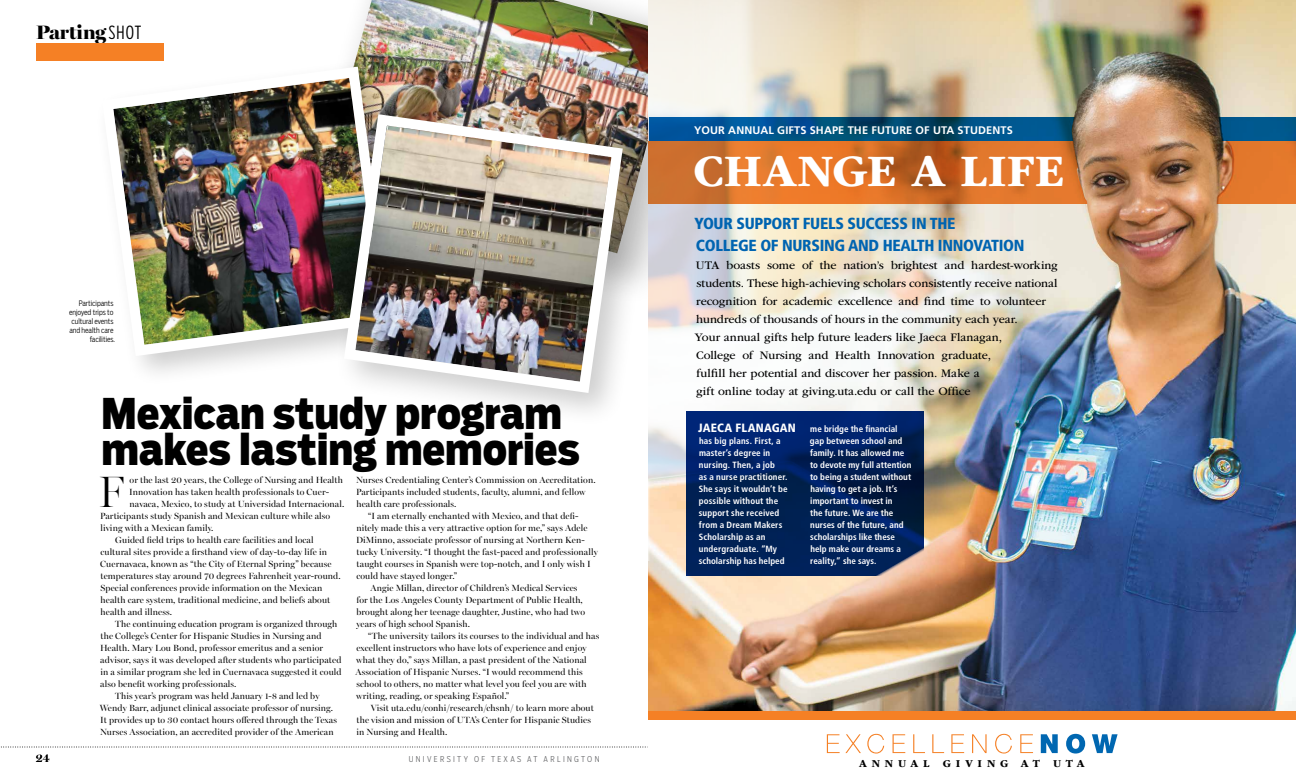
<style>
.page{position:relative;width:1296px;height:783px;background:#fff}
.page>*{position:absolute;margin:0;border:0;box-sizing:border-box;transform-origin:0 0}
.t1{font:700 47px "ITC Garamond Std";color:#fff}
.t2{font:300 44.1px "Miller Banner";color:#000}
.t3{font:900 42px/36px "Salvo Sans Cond";letter-spacing:-.005em;color:#000}
.t4{font:900 19.5px "Miller Banner";letter-spacing:-.005em;color:#000}
.t5{font:900 condensed 16px/22px "Frutiger LT Std";letter-spacing:-.02em;color:#0064b1}
.t6{font:12px/18px "ITC Garamond Std";letter-spacing:-.005em;color:#000}
.t7{font:900 condensed 12px "Frutiger LT Std";letter-spacing:.02em;color:#fff}
.t8{font:600 12px "Miller Banner";color:#000}
.t9{font:700 11px "Frutiger LT Std";letter-spacing:.01em;color:#fff}
.t10{font:700 11px "ITC Garamond Std";letter-spacing:.44em;color:#000}
.t11{font:9px/12px "Miller Banner";letter-spacing:.01em;color:#000}
.t12{font:700 condensed 9px/12px "Frutiger LT Std";letter-spacing:.005em;color:#fff}
.t13{font:300 8px "Salvo Sans Cond";letter-spacing:.295em;color:#636466}
.t14{font:300 7.5px/9px "Salvo Sans Cond";letter-spacing:-.005em;color:#000;text-align:right}
.s1{font-family:"Salvo Sans Extra Cond";font-weight:300;font-size:18px}
</style>
<div class="page">
<div style="left:334px;top:104px;width:323px;height:323px;background:#000;opacity:.2"></div>
<img style="left:353px;top:0;width:295px;height:253px">
<img style="left:1037px;top:0;width:259px;height:711px">
<svg style="left:648px;top:0;width:389px;height:311px;background:#e5ddcb"></svg>
<img style="left:648px;top:311px;width:458px;height:400px">
<svg style="left:686px;top:411px;width:238px;height:165px;background:#00205a"></svg>
<div style="left:648px;top:711px;width:648px;height:9px;background:#f58025"></div>
<svg style="left:1px;top:747px;width:647px;height:1px"></svg>
<div style="left:93px;top:58px;width:329px;height:329px;background:#000;opacity:.2"></div>
<img style="left:96px;top:61px;width:301px;height:301px">
<div style="left:36px;top:44px;width:128px;height:18px;background:#f58025"></div>
<img style="left:338px;top:109px;width:290px;height:290px">
<svg style="left:649px;top:117px;width:647px;height:24px;background:#005085"></svg>
<svg style="left:648px;top:141px;width:648px;height:63px;background:#d97129"></svg>
<img style="left:1072px;top:53px;width:167px;height:239px">
<img style="left:812px;top:536px;width:176px;height:104px">
<svg style="left:827px;top:734px;width:34px;height:19px"></svg>
<svg style="left:867px;top:734px;width:17px;height:20px"></svg>
<svg style="left:893px;top:734px;width:12px;height:19px"></svg>
<svg style="left:913px;top:734px;width:12px;height:19px"></svg>
<svg style="left:932px;top:734px;width:12px;height:19px"></svg>
<svg style="left:951px;top:734px;width:13px;height:19px"></svg>
<svg style="left:972px;top:734px;width:15px;height:19px"></svg>
<svg style="left:995px;top:734px;width:17px;height:20px"></svg>
<svg style="left:1020px;top:734px;width:13px;height:19px"></svg>
<svg style="left:1041px;top:734px;width:17px;height:19px"></svg>
<svg style="left:1066px;top:734px;width:19px;height:20px"></svg>
<svg style="left:1092px;top:734px;width:26px;height:19px"></svg>
<p class="t4" style="left:36px;top:21px;width:107px">Parting<span class="s1">SHOT</span></p>
<p class="t14" style="left:69px;top:299px;width:47px">Participants enjoyed trips to cultural events and health care facilities.</p>
<p class="t3" style="left:101px;top:396px;width:480px">Mexican study program makes lasting memories</p>
<h3 class="t8" style="left:36px;top:751px;width:15px">24</h3>
<p class="t2" style="left:98px;top:465px;width:28px">F</p>
<p class="t11" style="left:130px;top:474px;width:215px">or the last 20 years, the College of Nursing and Health</p>
<p class="t11" style="left:129px;top:486px;width:201px">Innovation has taken health professionals to Cuer-</p>
<p class="t11" style="left:130px;top:498px;width:216px">navaca, Mexico, to study at Universidad Internacional.</p>
<p class="t11" style="left:100px;top:510px;width:232px">Participants study Spanish and Mexican culture while also</p>
<p class="t11" style="left:100px;top:522px;width:115px">living with a Mexican family.</p>
<p class="t11" style="left:115px;top:534px;width:200px">Guided feld trips to health care facilities and local</p>
<p class="t11" style="left:100px;top:546px;width:228px">cultural sites provide a frsthand view of day-to-day life in</p>
<p class="t11" style="left:100px;top:558px;width:233px">Cuernavaca, known as “the City of Eternal Spring” because</p>
<p class="t11" style="left:101px;top:570px;width:242px">temperatures stay around 70 degrees Fahrenheit year-round.</p>
<p class="t11" style="left:101px;top:582px;width:223px">Special conferences provide information on the Mexican</p>
<p class="t11" style="left:101px;top:594px;width:231px">health care system, traditional medicine, and beliefs about</p>
<p class="t11" style="left:101px;top:606px;width:73px">health and illness.</p>
<p class="t11" style="left:100px;top:618px;width:243px;text-indent:15px">The continuing education program is organized through the College’s Center for Hispanic Studies in Nursing and Health. Mary Lou Bond, professor emeritus and a senior advisor, says it was developed afer students who participated in a similar program she led in Cuernavaca suggested it could also beneft working professionals.</p>
<p class="t11" style="left:100px;top:690px;width:239px;text-align:center">This year’s program was held January 1-8 and led by<br>Wendy Barr, adjunct clinical associate professor of nursing.<br>It provides up to 30 contact hours ofered through the Texas Nurses Association, an accredited provider of the American</p>
<p class="t11" style="left:356px;top:474px;width:241px">Nurses Credentialing Center’s Commission on Accreditation.<br>Participants included students, faculty, alumni, and fellow health care professionals.</p>
<p class="t11" style="left:356px;top:510px;width:243px;text-indent:12px">“I am eternally enchanted with Mexico, and that def&shy;nitely made this a very attractive option for me,” says Adele DiMinno, associate professor of nursing at Northern Ken&shy;tucky University. “I thought the fast-paced and professionally taught courses in Spanish were top-notch, and I only wish I could have stayed longer.”</p>
<p class="t11" style="left:356px;top:582px;width:230px;text-indent:14px">Angie Millan, director of Children’s Medical Services for the Los Angeles County Department of Public Health, brought along her teenage daughter, Justine, who had two years of high school Spanish.</p>
<p class="t11" style="left:356px;top:630px;width:245px;text-indent:13px">“The university tailors its courses to the individual and has excellent instructors who have lots of experience and enjoy what they do,” says Millan, a past president of the National Association of Hispanic Nurses. “I would recommend this school to others, no matter what level you feel you are with writing, reading, or speaking Español.”</p>
<p class="t11" style="left:356px;top:702px;width:239px;text-indent:14px">Visit uta.edu/conhi/research/chsnh/ to learn more about the vision and mission of UTA’s Center for Hispanic Studies in Nursing and Health.</p>
<p class="t13" style="left:409px;top:754px;width:192px">UNIVERSITY OF TEXAS AT ARLINGTON</p>
<p class="t9" style="left:694px;top:124px;width:320px">YOUR ANNUAL GIFTS SHAPE THE FUTURE OF UTA STUDENTS</p>
<p class="t1" style="left:693px;top:145px;width:373px">CHANGE A LIFE</p>
<p class="t5" style="left:694px;top:213px;width:332px">YOUR SUPPORT FUELS SUCCESS IN THE<br>COLLEGE OF NURSING AND HEALTH INNOVATION</p>
<p class="t6" style="left:695px;top:257px;width:364px">UTA boasts some of the nation’s brightest and hardest-working students. These high-achieving scholars consistently receive national recognition for academic excellence and fnd time to volunteer hundreds of thousands of hours in the community each year.<br>Your annual gifts help future leaders like Jaeca Flanagan,<br>College of Nursing and Health Innovation graduate,<br>fulfll her potential and discover her passion. Make a<br>gift online today at giving.uta.edu or call the Offce</p>
<p class="t7" style="left:698px;top:421px;width:99px">JAECA FLANAGAN</p>
<p class="t12" style="left:699px;top:435px;width:90px">has big plans. First, a master’s degree in nursing. Then, a job<br>as a nurse practitioner.<br>She says it wouldn’t be possible without the support she received from a Dream Makers<br>Scholarship as an undergraduate. “My scholarship has helped</p>
<p class="t12" style="left:810px;top:423px;width:103px">me bridge the fnancial gap between school and family. It has allowed me to devote my full attention to being a student without having to get a job. It’s important to invest in<br>the future. We are the nurses of the future, and</p>
<p class="t12" style="left:810px;top:531px;width:92px">scholarships like these help make our dreams a reality,” she says.</p>
<p class="t10" style="left:859px;top:757px;width:227px">ANNUAL GIVING AT UTA</p>
</div>
